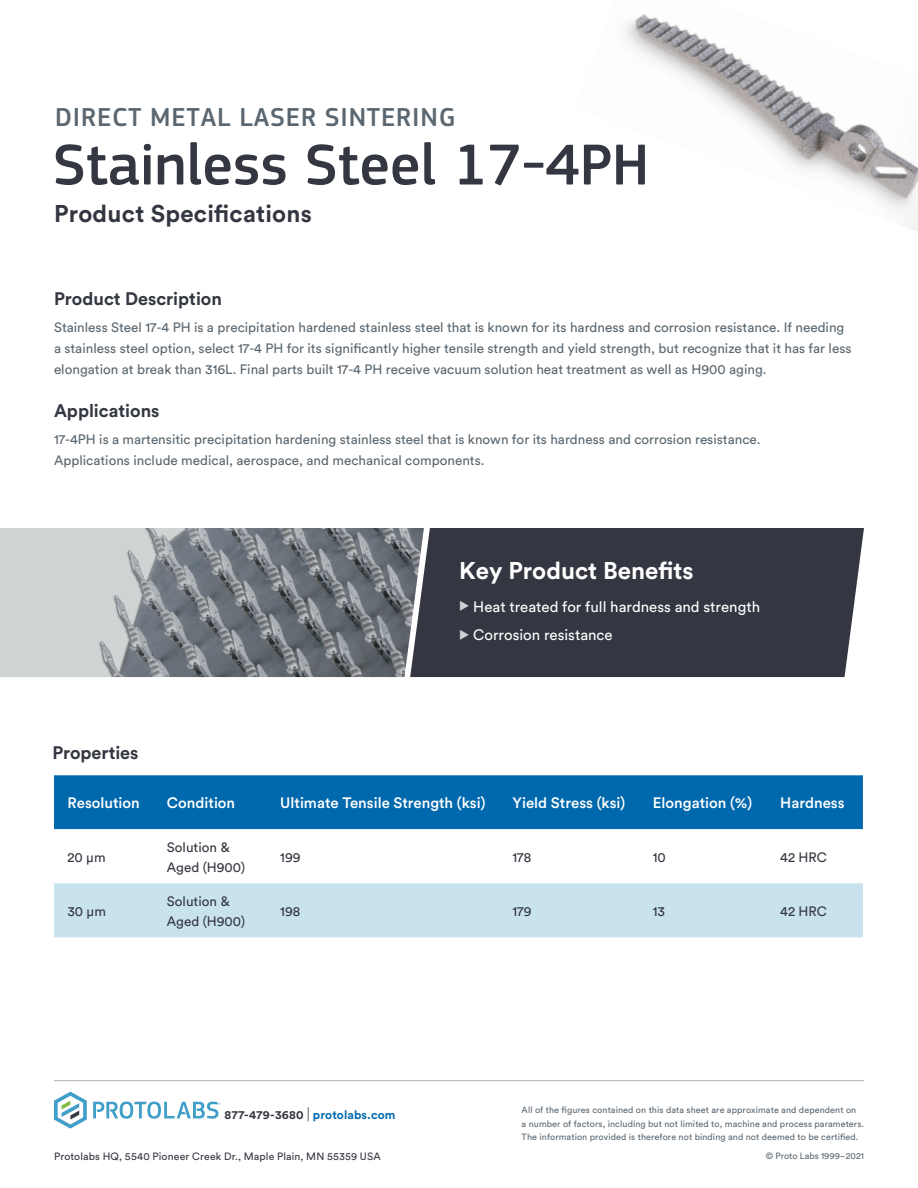
<style>
.page{position:relative;width:918px;height:1188px;background:#fff}
.page>*{position:absolute;margin:0;border:0;box-sizing:border-box;transform-origin:0 0}
.t1{font:500 60px "PF Square Sans Pro";color:#343741}
.t2{font:500 27px "PF Square Sans Pro";letter-spacing:.03em;color:#5b6770}
.t3{font:700 24px "Circular Std";letter-spacing:.01em;color:#343741}
.t4{font:700 24px "Circular Std";color:#fff}
.t5{font:700 18px "Circular Std";color:#343741}
.t6{font:500 15px "Circular Std";color:#fff}
.t7{font:15px "Circular Std";color:#fff}
.t8{font:13.5px/21.3px "Circular Std";color:#5b6770}
.t9{font:13.5px/19.5px "Circular Std";color:#343741}
.t10{font:700 12px "Circular Std";letter-spacing:.015em;color:#0068ad}
.t11{font:10.5px "Circular Std";letter-spacing:.015em;color:#343741}
.t12{font:9px/13.5px "Circular Std";letter-spacing:.01em;color:#5b6770}
.s1{color:#d0d3d4}
.s2{color:#343842}
.s3{color:#343741}
.s4{font-weight:400;font-size:15px;color:#5b6770}
</style>
<div class="page">
<div style="left:424px;top:528px;width:440px;height:149px;background:#343741"></div>
<img style="left:4px;top:528px;width:420px;height:149px">
<div style="left:54px;top:775px;width:809px;height:54px;background:#0068ad"></div>
<svg style="left:54px;top:829px;width:809px;height:1px"></svg>
<div style="left:54px;top:883px;width:809px;height:54px;background:#c8e2ee"></div>
<hr style="left:54px;top:1080px;width:810px;height:1px;background:#adb3b8">
<svg style="left:93px;top:1102px;width:127px;height:17px"></svg>
<svg style="left:54px;top:1092px;width:33px;height:37px"></svg>
<img style="left:625px;top:14px;width:293px;height:218px">
<h2 class="t2" style="left:55px;top:101px;width:402px">DIRECT METAL LASER SINTERING</h2>
<h1 class="t1" style="left:53px;top:130px;width:598px">Stainless Steel 17-4PH</h1>
<h3 class="t3" style="left:54px;top:198px;width:259px">Product Specifications</h3>
<h3 class="t5" style="left:54px;top:287px;width:169px">Product Description</h3>
<p class="t8" style="left:54px;top:316px;width:799px">Stainless Steel 17-4 PH is a precipitation hardened stainless steel that is known for its hardness and corrosion resistance. If needing a stainless steel option, select 17-4 PH for its significantly higher tensile strength and yield strength, but recognize that it has far less elongation at break than 316L. Final parts built 17-4 PH receive vacuum solution heat treatment as well as H900 aging.</p>
<h3 class="t5" style="left:54px;top:399px;width:107px">Applications</h3>
<p class="t8" style="left:54px;top:429px;width:708px">17-4PH is a martensitic precipitation hardening stainless steel that is known for its hardness and corrosion resistance.<br>Applications include medical, aerospace, and mechanical components.</p>
<h3 class="t5" style="left:52px;top:741px;width:88px">Properties</h3>
<h3 class="t4" style="left:459px;top:555px;width:236px">Key Product Benefits</h3>
<p class="t7" style="left:459px;top:598px;width:303px"><span class="s1">◆</span> Heat treated for full hardness and strength</p>
<p class="t7" style="left:459px;top:626px;width:155px"><span class="s1">◆</span> Corrosion resistance</p>
<p class="t6" style="left:68px;top:794px;width:74px">Resolution</p>
<p class="t6" style="left:167px;top:794px;width:70px">Condition</p>
<p class="t6" style="left:280px;top:794px;width:207px">Ultimate Tensile Strength (ksi)</p>
<p class="t6" style="left:512px;top:794px;width:114px">Yield Stress (ksi)</p>
<p class="t6" style="left:653px;top:794px;width:101px">Elongation (%)</p>
<p class="t6" style="left:780px;top:794px;width:66px">Hardness</p>
<p class="t9" style="left:68px;top:847px;width:40px">20 <span class="s2">µ</span>m</p>
<p class="t9" style="left:167px;top:837px;width:80px">Solution &amp;<br>Aged (H900)</p>
<p class="t9" style="left:280px;top:847px;width:22px">199</p>
<p class="t9" style="left:512px;top:847px;width:20px">178</p>
<p class="t9" style="left:653px;top:847px;width:15px">10</p>
<p class="t9" style="left:780px;top:847px;width:48px">42 HRC</p>
<p class="t9" style="left:68px;top:901px;width:40px">30 <span class="s2">µ</span>m</p>
<p class="t9" style="left:167px;top:891px;width:80px">Solution &amp;<br>Aged (H900)</p>
<p class="t9" style="left:280px;top:901px;width:22px">198</p>
<p class="t9" style="left:512px;top:901px;width:21px">179</p>
<p class="t9" style="left:653px;top:901px;width:14px">13</p>
<p class="t9" style="left:780px;top:901px;width:48px">42 HRC</p>
<p class="t10" style="left:225px;top:1107px;width:172px"><span class="s3">877-479-3680</span> <span class="s4">|</span> protolabs.com</p>
<p class="t12" style="left:522px;top:1103px;width:344px">All of the figures contained on this data sheet are approximate and dependent on<br>a number of factors, including but not limited to, machine and process parameters.<br>The information provided is therefore not binding and not deemed to be certified.</p>
<p class="t11" style="left:54px;top:1150px;width:328px">Protolabs HQ, 5540 Pioneer Creek Dr., Maple Plain, MN 55359 USA</p>
<p class="t12" style="left:766px;top:1149px;width:100px">© Proto Labs 1999–2021</p>
</div>
